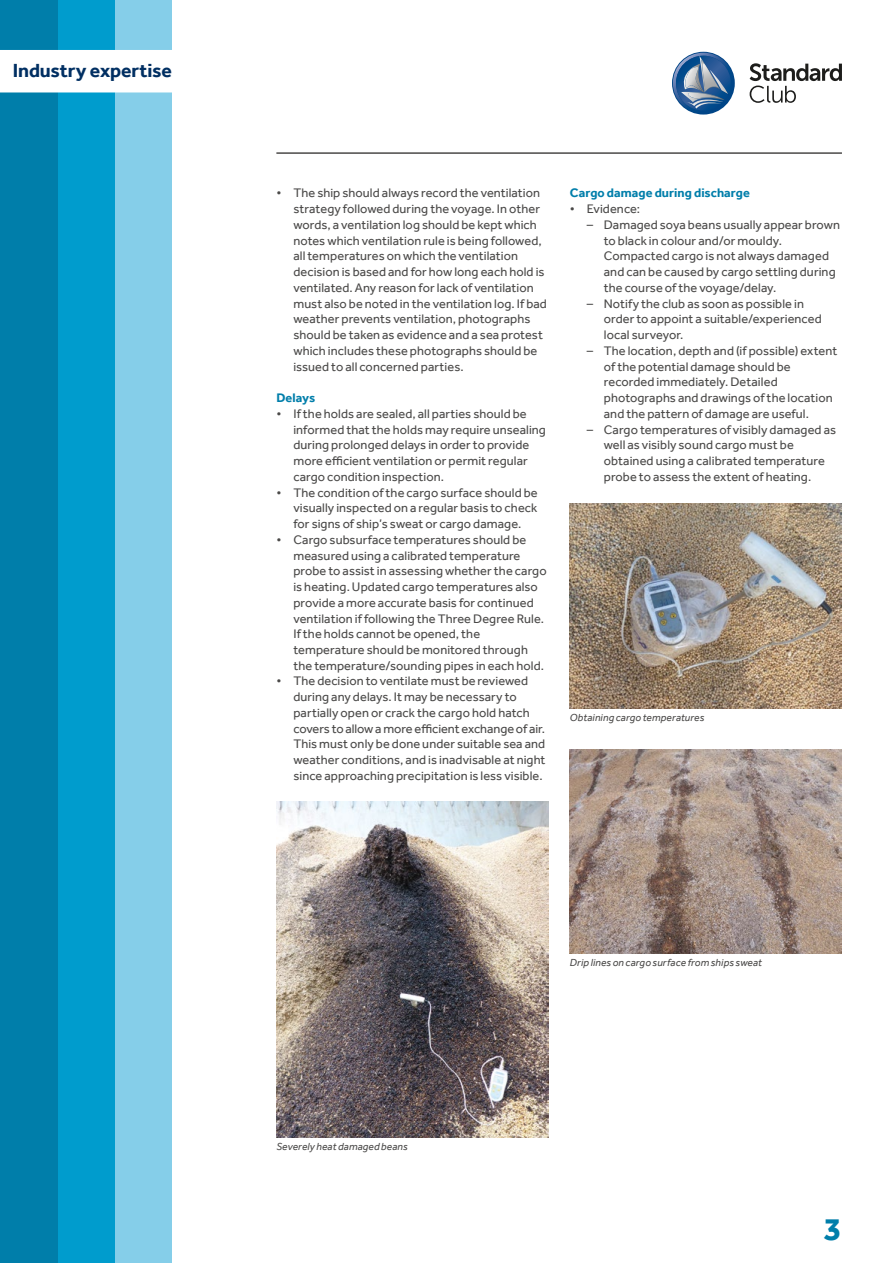
<style>
.page{position:relative;width:893px;height:1263px;background:#fff}
.page>*{position:absolute;margin:0;border:0;box-sizing:border-box;transform-origin:0 0}
.t1{font:700 33px "Effra";color:#007eaa}
.t2{font:700 19.5px "Effra";letter-spacing:-.005em;color:#002f62}
.t3{font:12.75px/15.8px "Effra";letter-spacing:.005em;color:#4a4948}
.t4{font:700 12.75px "Effra";letter-spacing:.005em;color:#007eaa}
.t5{font:italic 10.5px "Effra";letter-spacing:.01em;color:#4a4948}
</style>
<div class="page">
<div style="left:114px;top:0;width:57px;height:1263px;background:#85cee9"></div>
<div style="left:57px;top:0;width:57px;height:1263px;background:#009ccd"></div>
<div style="left:0;top:0;width:58px;height:1263px;background:#007eaa"></div>
<svg style="left:750px;top:63px;width:92px;height:40px"></svg>
<svg style="left:673px;top:53px;width:61px;height:61px"></svg>
<img style="left:688px;top:93px;width:33px;height:6px">
<img style="left:684px;top:67px;width:18px;height:24px">
<div style="left:0;top:50px;width:171px;height:42px;background:#fff"></div>
<hr style="left:276px;top:152px;width:566px;height:2px;background:#4a4948">
<img style="left:276px;top:801px;width:273px;height:336px">
<img style="left:570px;top:504px;width:272px;height:204px">
<img style="left:570px;top:749px;width:272px;height:204px">
<h2 class="t2" style="left:13px;top:59px;width:161px">Industry expertise</h2>
<p class="t3" style="left:293px;top:185px;width:255px;text-indent:-17px">• The ship should always record the ventilation strategy followed during the voyage. In other words, a ventilation log should be kept which notes which ventilation rule is being followed, all temperatures on which the ventilation decision is based and for how long each hold is ventilated. Any reason for lack of ventilation must also be noted in the ventilation log. If bad weather prevents ventilation, photographs should be taken as evidence and a sea protest which includes these photographs should be issued to all concerned parties.</p>
<p class="t4" style="left:276px;top:390px;width:40px">Delays</p>
<p class="t3" style="left:293px;top:405px;width:254px;text-indent:-17px">• If the holds are sealed, all parties should be informed that the holds may require unsealing during prolonged delays in order to provide more efficient ventilation or permit regular cargo condition inspection.</p>
<p class="t3" style="left:293px;top:484px;width:246px;text-align:justify;text-indent:-17px">• The condition of the cargo surface should be visually inspected on a regular basis to check for signs of ship’s sweat or cargo damage.</p>
<p class="t3" style="left:293px;top:531px;width:255px;text-indent:-17px">• Cargo subsurface temperatures should be measured using a calibrated temperature probe to assist in assessing whether the cargo is heating. Updated cargo temperatures also provide a more accurate basis for continued ventilation if following the Three Degree Rule.<br>If the holds cannot be opened, the temperature should be monitored through the temperature/sounding pipes in each hold.</p>
<p class="t3" style="left:293px;top:673px;width:254px;text-indent:-17px">• The decision to ventilate must be reviewed during any delays. It may be necessary to partially open or crack the cargo hold hatch covers to allow a more efficient exchange of air.<br>This must only be done under suitable sea and weather conditions, and is inadvisable at night since approaching precipitation is less visible.</p>
<p class="t4" style="left:570px;top:185px;width:182px">Cargo damage during discharge</p>
<p class="t3" style="left:570px;top:201px;width:72px">• Evidence:</p>
<p class="t3" style="left:604px;top:216px;width:238px;text-indent:-17px">– Damaged soya beans usually appear brown to black in colour and/or mouldy.<br>Compacted cargo is not always damaged and can be caused by cargo settling during the course of the voyage/delay.</p>
<p class="t3" style="left:604px;top:295px;width:219px;text-indent:-17px">– Notify the club as soon as possible in order to appoint a suitable/experienced local surveyor.</p>
<p class="t3" style="left:604px;top:342px;width:235px;text-indent:-17px">– The location, depth and (if possible) extent of the potential damage should be recorded immediately. Detailed photographs and drawings of the location and the pattern of damage are useful.</p>
<p class="t3" style="left:604px;top:421px;width:234px;text-indent:-17px">– Cargo temperatures of visibly damaged as well as visibly sound cargo must be obtained using a calibrated temperature probe to assess the extent of heating.</p>
<p class="t5" style="left:570px;top:711px;width:136px">Obtaining cargo temperatures</p>
<p class="t5" style="left:276px;top:1140px;width:133px">Severely heat damaged beans</p>
<p class="t5" style="left:570px;top:956px;width:194px">Drip lines on cargo surface from ships sweat</p>
<h1 class="t1" style="left:824px;top:1209px;width:19px">3</h1>
</div>
